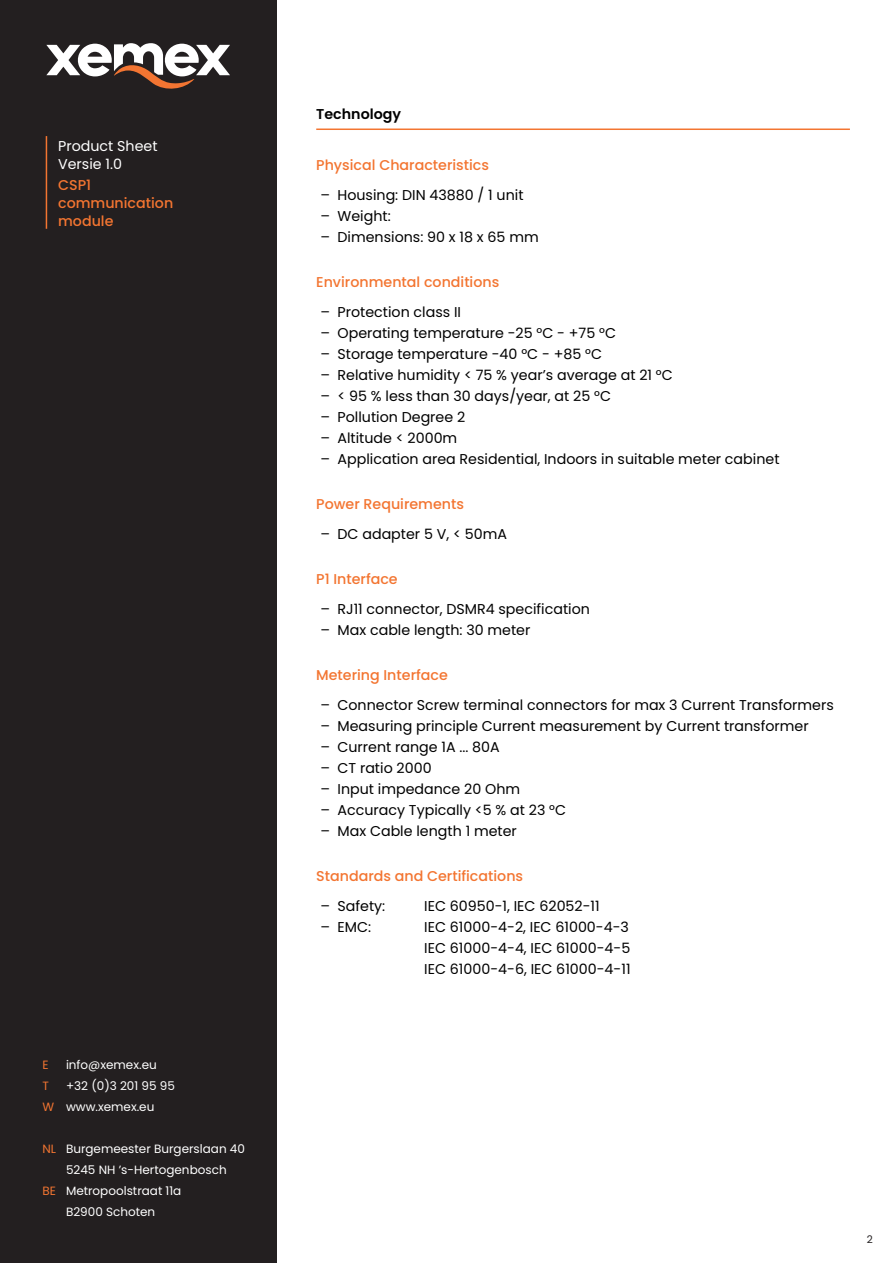
<style>
.page{position:relative;width:893px;height:1263px;background:#fff}
.page>*{position:absolute;margin:0;border:0;box-sizing:border-box;transform-origin:0 0}
.t1{font:14.25px/21px "Poppins";color:#000;text-align:justify}
.t2{font:500 14.25px/18px "Poppins";color:#f37531}
.t3{font:14.25px/18px "Poppins";color:#fff}
.t4{font:600 14.25px "Poppins";color:#000}
.t5{font:12px/21px "Poppins";color:#fff}
.t6{font:12px/21px "Poppins";color:#f37531}
.t7{font:10.5px "Poppins";color:#231f20}
</style>
<div class="page">
<div style="left:0;top:0;width:276px;height:1263px;background:#231f20"></div>
<svg style="left:46px;top:43px;width:184px;height:46px"></svg>
<hr style="left:46px;top:136px;width:1px;height:93px;background:#f37531">
<hr style="left:316px;top:128px;width:534px;height:2px;background:#f37531">
<p class="t3" style="left:58px;top:137px;width:101px">Product Sheet<br>Versie 1.0</p>
<p class="t2" style="left:58px;top:176px;width:117px">CSP1 communication module</p>
<p class="t6" style="left:42px;top:1054px;width:13px">E<br>T<br>W</p>
<p class="t6" style="left:42px;top:1138px;width:15px">NL</p>
<p class="t6" style="left:42px;top:1180px;width:15px">BE</p>
<p class="t5" style="left:66px;top:1054px;width:110px">info@xemex.eu +32 (0)3 201 95 95 www.xemex.eu</p>
<p class="t5" style="left:66px;top:1138px;width:181px">Burgemeester Burgerslaan 40<br>5245 NH ’s-Hertogenbosch<br>Metropoolstraat 11a<br>B2900 Schoten</p>
<p class="t4" style="left:316px;top:108px;width:86px">Technology</p>
<p class="t2" style="left:316px;top:158px;width:174px">Physical Characteristics</p>
<p class="t1" style="left:320px;top:185px;width:205px">– Housing: DIN 43880 / 1 unit</p>
<p class="t1" style="left:320px;top:206px;width:72px">– Weight:</p>
<p class="t1" style="left:320px;top:227px;width:220px">– Dimensions: 90 x 18 x 65 mm</p>
<p class="t2" style="left:316px;top:275px;width:185px">Environmental conditions</p>
<p class="t1" style="left:320px;top:302px;width:142px">– Protection class II</p>
<p class="t1" style="left:320px;top:323px;width:297px">– Operating temperature -25 °C - +75 °C</p>
<p class="t1" style="left:320px;top:344px;width:283px">– Storage temperature -40 °C - +85 °C</p>
<p class="t1" style="left:320px;top:365px;width:354px">– Relative humidity &lt; 75 % year’s average at 21 °C</p>
<p class="t1" style="left:320px;top:386px;width:292px">– &lt; 95 % less than 30 days/year, at 25 °C</p>
<p class="t1" style="left:320px;top:407px;width:146px">– Pollution Degree 2</p>
<p class="t1" style="left:320px;top:428px;width:138px">– Altitude &lt; 2000m</p>
<p class="t1" style="left:320px;top:449px;width:460px">– Application area Residential, Indoors in suitable meter cabinet</p>
<p class="t2" style="left:316px;top:497px;width:149px">Power Requirements</p>
<p class="t1" style="left:320px;top:524px;width:188px">– DC adapter 5 V, &lt; 50mA</p>
<p class="t2" style="left:316px;top:572px;width:83px">P1 Interface</p>
<p class="t1" style="left:320px;top:599px;width:271px">– RJ11 connector, DSMR4 specification</p>
<p class="t1" style="left:320px;top:620px;width:211px">– Max cable length: 30 meter</p>
<p class="t2" style="left:316px;top:668px;width:133px">Metering Interface</p>
<p class="t1" style="left:320px;top:695px;width:515px">– Connector Screw terminal connectors for max 3 Current Transformers</p>
<p class="t1" style="left:320px;top:716px;width:490px">– Measuring principle Current measurement by Current transformer</p>
<p class="t1" style="left:320px;top:737px;width:181px">– Current range 1A ... 80A</p>
<p class="t1" style="left:320px;top:758px;width:113px">– CT ratio 2000</p>
<p class="t1" style="left:320px;top:779px;width:201px">– Input impedance 20 Ohm</p>
<p class="t1" style="left:320px;top:800px;width:247px">– Accuracy Typically &lt;5 % at 23 °C</p>
<p class="t1" style="left:320px;top:821px;width:198px">– Max Cable length 1 meter</p>
<p class="t2" style="left:316px;top:869px;width:208px">Standards and Certifications</p>
<p class="t1" style="left:320px;top:896px;width:66px">– Safety:</p>
<p class="t1" style="left:424px;top:896px;width:177px">IEC 60950-1, IEC 62052-11</p>
<p class="t1" style="left:320px;top:917px;width:52px">– EMC:</p>
<p class="t1" style="left:424px;top:917px;width:208px">IEC 61000-4-2, IEC 61000-4-3<br>IEC 61000-4-4, IEC 61000-4-5<br>IEC 61000-4-6, IEC 61000-4-11</p>
<p class="t7" style="left:867px;top:1233px;width:8px">2</p>
</div>
